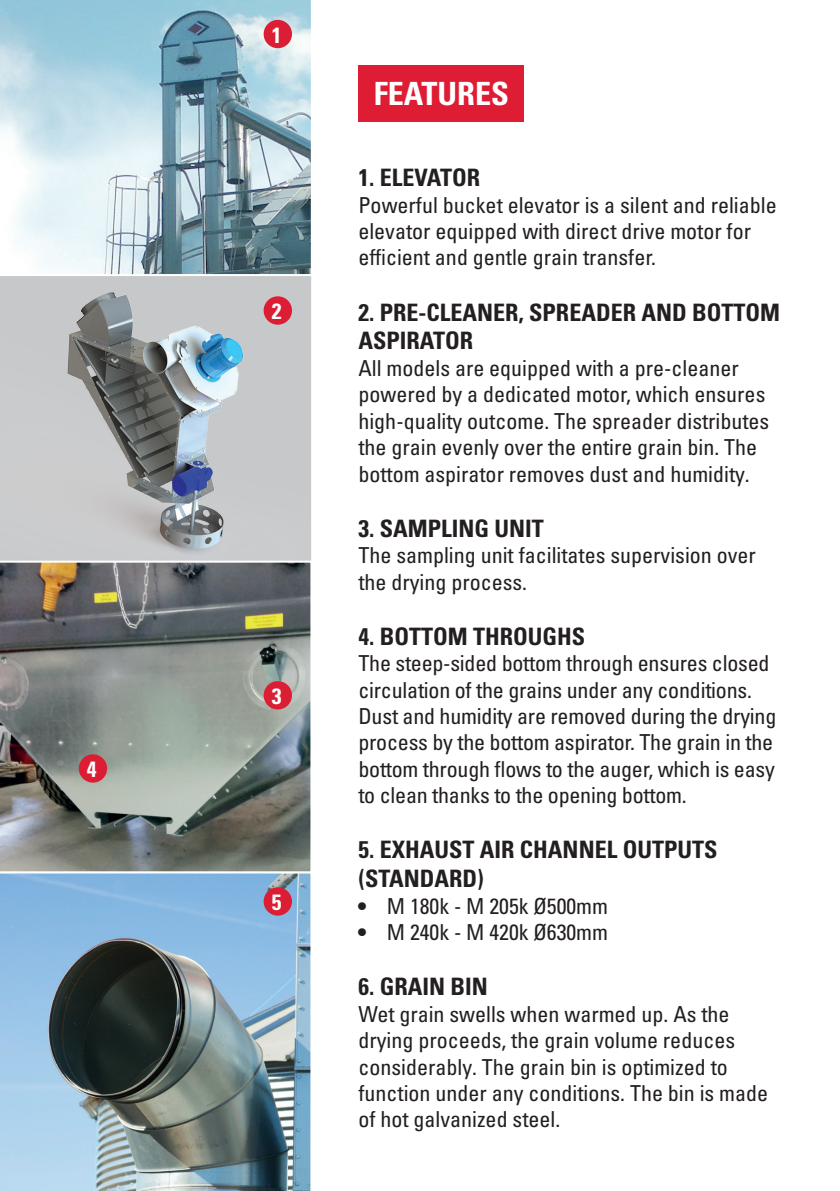
<style>
.page{position:relative;width:840px;height:1191px;background:#fff}
.page>*{position:absolute;margin:0;border:0;box-sizing:border-box;transform-origin:0 0}
.Punaotsikko_2020{font:700 condensed 32px "Univers LT Std";color:#fff}
.Taulukko_header{font:24px/28.8px "Univers LTCYR 67 Bold Cond";color:#231f20}
.Taulukko_leipis{font:condensed 22px/26.4px "Univers LTCYR 57";color:#231f20}
.Leipäteksti_pieni{font:22px "Univers LTCYR 67 Bold Cond";color:#fff}
</style>
<div class="page">
<img style="left:0;top:873px;width:311px;height:318px">
<svg style="left:0;top:276px;width:311px;height:284px;background:#b2b6b9"></svg>
<svg style="left:0;top:0;width:311px;height:275px;background:#a9c4cf"></svg>
<img style="left:0;top:560px;width:311px;height:312px">
<div style="left:263px;top:20px;width:29px;height:28px;background:#db1e34;border-radius:50%"></div>
<div style="left:263px;top:296px;width:29px;height:29px;background:#db1e34;border-radius:50%"></div>
<div style="left:263px;top:681px;width:29px;height:28px;background:#db1e34;border-radius:50%"></div>
<div style="left:263px;top:887px;width:29px;height:28px;background:#db1e34;border-radius:50%"></div>
<div style="left:79px;top:754px;width:28px;height:28px;background:#db1e34;border-radius:50%"></div>
<div style="left:358px;top:65px;width:166px;height:57px;background:#de1d34"></div>
<p class="Leipäteksti_pieni" style="left:87px;top:756px;width:11px">4</p>
<p class="Leipäteksti_pieni" style="left:271px;top:21px;width:11px">1</p>
<p class="Leipäteksti_pieni" style="left:271px;top:298px;width:11px">2</p>
<p class="Leipäteksti_pieni" style="left:271px;top:683px;width:11px">3</p>
<p class="Leipäteksti_pieni" style="left:271px;top:889px;width:11px">5</p>
<p class="Punaotsikko_2020" style="left:373px;top:74px;width:136px">FEATURES</p>
<p class="Taulukko_header" style="left:358px;top:163px;width:123px">1. ELEVATOR</p>
<p class="Taulukko_leipis" style="left:358px;top:191px;width:419px">Powerful bucket elevator is a silent and reliable elevator equipped with direct drive motor for efficient and gentle grain transfer.</p>
<p class="Taulukko_header" style="left:358px;top:297px;width:423px">2. PRE-CLEANER, SPREADER AND BOTTOM<br>ASPIRATOR</p>
<p class="Taulukko_leipis" style="left:358px;top:354px;width:412px">All models are equipped with a pre-cleaner powered by a dedicated motor, which ensures high-quality outcome. The spreader distributes the grain evenly over the entire grain bin. The bottom aspirator removes dust and humidity.</p>
<p class="Taulukko_header" style="left:358px;top:513px;width:187px">3. SAMPLING UNIT</p>
<p class="Taulukko_leipis" style="left:358px;top:541px;width:399px">The sampling unit facilitates supervision over the drying process.</p>
<p class="Taulukko_header" style="left:358px;top:621px;width:228px">4. BOTTOM THROUGHS</p>
<p class="Taulukko_leipis" style="left:358px;top:649px;width:419px">The steep-sided bottom through ensures closed circulation of the grains under any conditions.<br>Dust and humidity are removed during the drying process by the bottom aspirator. The grain in the bottom through flows to the auger, which is easy to clean thanks to the opening bottom.</p>
<p class="Taulukko_header" style="left:358px;top:835px;width:360px">5. EXHAUST AIR CHANNEL OUTPUTS (STANDARD)</p>
<p class="Taulukko_leipis" style="left:358px;top:892px;width:251px">• M 180k - M 205k Ø500mm</p>
<p class="Taulukko_leipis" style="left:358px;top:918px;width:251px">• M 240k - M 420k Ø630mm</p>
<p class="Taulukko_header" style="left:358px;top:972px;width:131px">6. GRAIN BIN</p>
<p class="Taulukko_leipis" style="left:358px;top:1000px;width:411px">Wet grain swells when warmed up. As the drying proceeds, the grain volume reduces considerably. The grain bin is optimized to function under any conditions. The bin is made of hot galvanized steel.</p>
</div>
